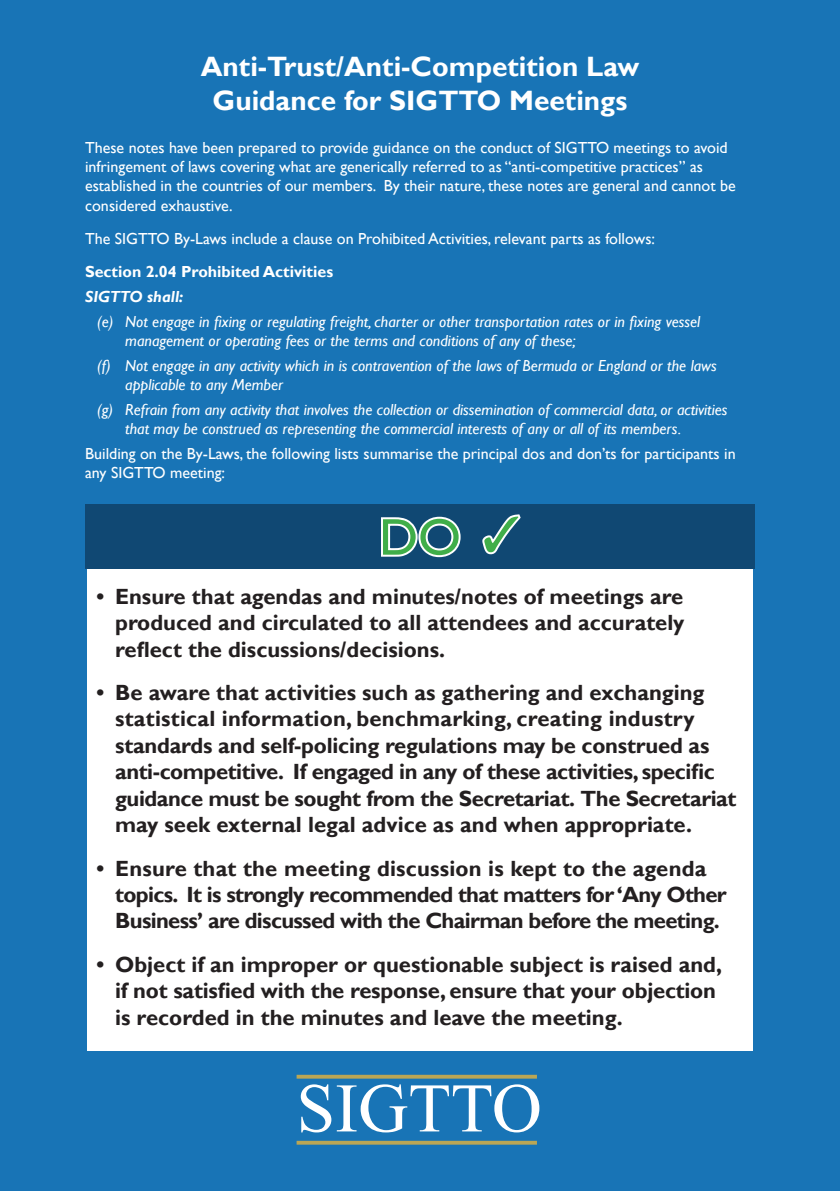
<style>
.page{position:relative;width:840px;height:1191px;background:#fff}
.page>*{position:absolute;margin:0;border:0;box-sizing:border-box;transform-origin:0 0}
.t1{font:69.4px "Times New Roman";color:#fff}
.t2{font:52px "Gill Sans";color:#40ae49}
.t3{font:700 28px "Gill Sans";color:#fff}
.t4{font:700 22px/26.4px "Gill Sans";letter-spacing:-.01em;color:#231f20}
.t5{font:700 22px/26.4px "Gill Sans";letter-spacing:-.03em;color:#231f20}
.t6{font:16px/19.2px "Gill Sans";color:#fff}
.t7{font:italic 16px/19.2px "Gill Sans";color:#fff}
.t8{font:700 16px "Gill Sans";color:#fff}
.t9{font:italic 700 16px "Gill Sans";color:#fff}
</style>
<div class="page">
<div style="left:0;top:0;width:839px;height:1191px;background:#1874b6"></div>
<div style="left:87px;top:510px;width:665px;height:540px;background:#fff"></div>
<div style="left:85px;top:505px;width:669px;height:64px;background:#104873"></div>
<svg style="left:381px;top:516px;width:80px;height:42px"></svg>
<svg style="left:482px;top:514px;width:39px;height:41px"></svg>
<svg style="left:296px;top:1074px;width:240px;height:4px"></svg>
<svg style="left:296px;top:1140px;width:240px;height:4px"></svg>
<p class="t3" style="left:201px;top:50px;width:440px">Anti-Trust/Anti-Competition Law</p>
<p class="t3" style="left:212px;top:83px;width:416px">Guidance for SIGTTO Meetings</p>
<p class="t6" style="left:85px;top:138px;width:651px">These notes have been prepared to provide guidance on the conduct of SIGTTO meetings to avoid infringement of laws covering what are generically referred to as “anti-competitive practices” as established in the countries of our members. By their nature, these notes are general and cannot be considered exhaustive.</p>
<p class="t6" style="left:85px;top:229px;width:571px">The SIGTTO By-Laws include a clause on Prohibited Activities, relevant parts as follows:</p>
<p class="t8" style="left:85px;top:262px;width:249px">Section 2.04 Prohibited Activities</p>
<p class="t9" style="left:85px;top:287px;width:100px">SIGTTO shall:</p>
<p class="t7" style="left:125px;top:312px;width:576px;text-indent:-28px">(e) Not engage in fixing or regulating freight, charter or other transportation rates or in fixing vessel management or operating fees or the terms and conditions of any of these;</p>
<p class="t7" style="left:125px;top:356px;width:592px;text-indent:-28px">(f) Not engage in any activity which in is contravention of the laws of Bermuda or England or the laws applicable to any Member</p>
<p class="t7" style="left:125px;top:400px;width:603px;text-indent:-28px">(g) Refrain from any activity that involves the collection or dissemination of commercial data, or activities that may be construed as representing the commercial interests of any or all of its members.</p>
<p class="t6" style="left:85px;top:444px;width:651px">Building on the By-Laws, the following lists summarise the principal dos and don’ts for participants in any SIGTTO meeting:</p>
<p class="t2" style="left:379px;top:507px;width:143px">DO ✓</p>
<p class="t4" style="left:115px;top:584px;width:570px;text-align:justify;text-indent:-19px">• Ensure that agendas and minutes/notes of meetings are produced and circulated to all attendees and accurately reflect the discussions/decisions.</p>
<p class="t4" style="left:115px;top:680px;width:622px;text-indent:-19px">• Be aware that activities such as gathering and exchanging statistical information, benchmarking, creating industry standards and self-policing regulations may be construed as anti-competitive. If engaged in any of these activities, specific guidance must be sought from the Secretariat. The Secretariat may seek external legal advice as and when appropriate.</p>
<p class="t5" style="left:115px;top:855px;width:613px;text-indent:-19px">• Ensure that the meeting discussion is kept to the agenda topics. It is strongly recommended that matters for ‘Any Other<br>Business’ are discussed with the Chairman before the meeting.</p>
<p class="t4" style="left:115px;top:951px;width:608px;text-indent:-19px">• Object if an improper or questionable subject is raised and, if not satisfied with the response, ensure that your objection is recorded in the minutes and leave the meeting.</p>
<p class="t1" style="left:296px;top:1061px;width:247px">SIGTTO</p>
</div>
